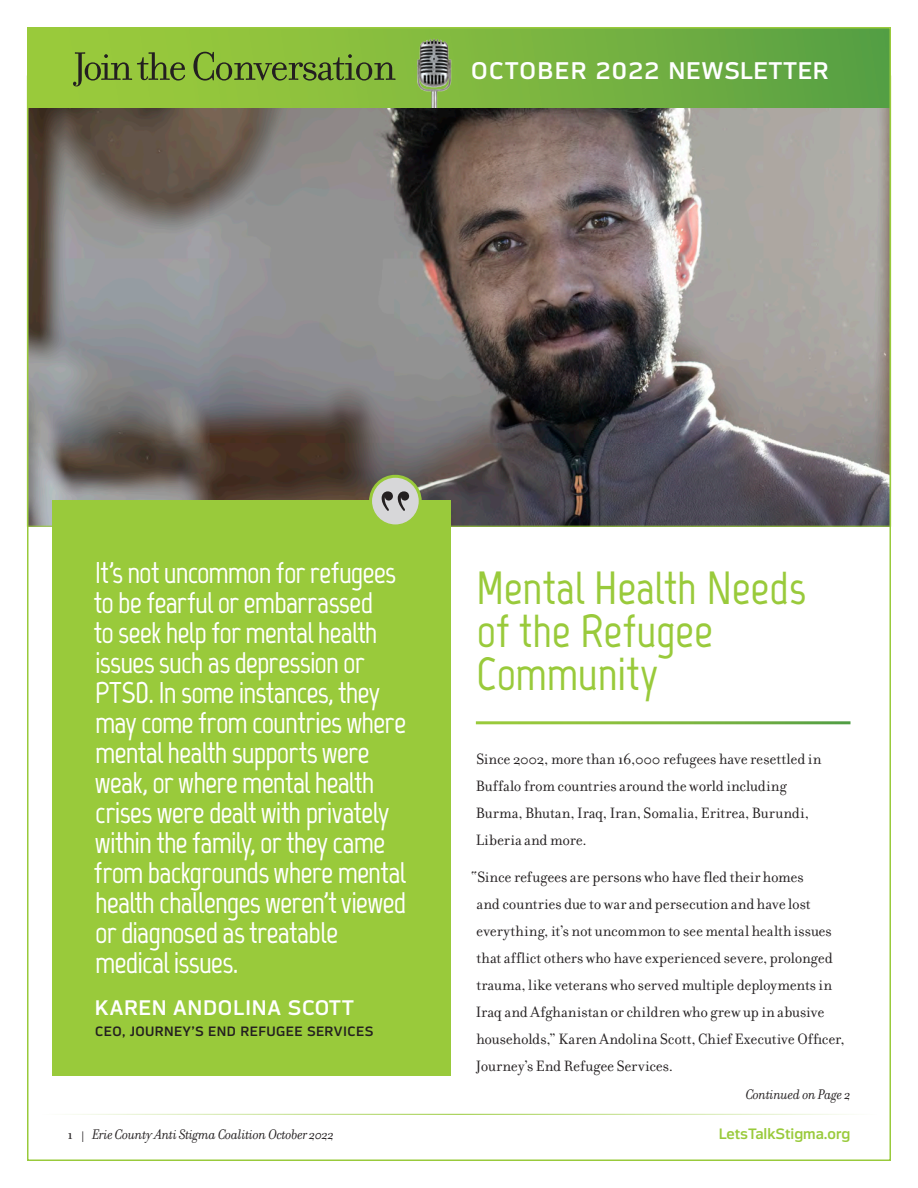
<style>
.page{position:relative;width:918px;height:1188px;background:#fff}
.page>*{position:absolute;margin:0;border:0;box-sizing:border-box;transform-origin:0 0}
.t1{font:700 46.5px/43.5px "Marvel";letter-spacing:-.005em;color:#99ca3b}
.t2{font:700 30px/30px "Marvel";letter-spacing:-.03em;color:#fff}
.t3{font:500 24px "Endzone Sans";letter-spacing:.025em;color:#fff}
.t4{font:500 21px "Endzone Sans";letter-spacing:.03em;color:#fff}
.t5{font:16.2px/27px "Filosofia";letter-spacing:-.005em;color:#231f20}
.t6{font:italic 15px "Filosofia";letter-spacing:-.02em;color:#231f20}
.t7{font:500 15px "Endzone Sans";color:#99ca3b}
.t8{font:500 13.5px "Endzone Sans";letter-spacing:.03em;color:#231f20}
.s1{font-style:normal}
</style>
<div class="page">
<img style="left:30px;top:108px;width:858px;height:417px">
<div style="left:27px;top:27px;width:864px;height:81px;background:linear-gradient(to right,#a2cf3b,#5ba244)"></div>
<img style="left:395px;top:30px;width:79px;height:78px">
<svg style="left:73px;top:52px;width:112px;height:34px;background:#7ea435"></svg>
<svg style="left:193px;top:52px;width:203px;height:29px;background:#769d36"></svg>
<div style="left:53px;top:500px;width:398px;height:575px;background:#99ca3b"></div>
<div style="left:371px;top:476px;width:49px;height:50px;background:#d7d7d9;border-radius:50%"></div>
<div style="left:369px;top:475px;width:53px;height:52px;border:3px solid #99ca3b;border-radius:50%"></div>
<svg style="left:382px;top:491px;width:27px;height:20px"></svg>
<hr style="left:27px;top:1114px;width:864px;height:1px;background:#99ca3b">
<h3 class="t3" style="left:471px;top:58px;width:359px">OCTOBER 2022 NEWSLETTER</h3>
<p class="t2" style="left:94px;top:557px;width:314px">It's not uncommon for refugees to be fearful or embarrassed<br>to seek help for mental health issues such as depression or<br>PTSD. In some instances, they may come from countries where mental health supports were weak, or where mental health crises were dealt with privately within the family, or they came from backgrounds where mental health challenges weren't viewed or diagnosed as treatable medical issues.</p>
<p class="t4" style="left:95px;top:996px;width:261px">KAREN ANDOLINA SCOTT</p>
<p class="t8" style="left:95px;top:1024px;width:280px">CEO, JOURNEY’S END REFUGEE SERVICES</p>
<h1 class="t1" style="left:476px;top:566px;width:331px">Mental Health Needs of the Refugee<br>Community</h1>
<p class="t5" style="left:476px;top:745px;width:347px">Since 2002, more than 16,000 refugees have resettled in Buffalo from countries around the world including Burma, Bhutan, Iraq, Iran, Somalia, Eritrea, Burundi, Liberia and more.</p>
<p class="t5" style="left:476px;top:864px;width:370px;text-indent:-5px">“Since refugees are persons who have fled their homes<br>and countries due to war and persecution and have lost everything, it’s not uncommon to see mental health issues that afflict others who have experienced severe, prolonged trauma, like veterans who served multiple deployments in Iraq and Afghanistan or children who grew up in abusive households,” Karen Andolina Scott, Chief Executive Officer, Journey’s End Refugee Services.</p>
<p class="t6" style="left:746px;top:1086px;width:106px">Continued on Page 2</p>
<p class="t6" style="left:68px;top:1126px;width:268px"><span class="s1">1 |</span> Erie County Anti Stigma Coalition October 2022</p>
<p class="t7" style="left:719px;top:1126px;width:133px">LetsTalkStigma.org</p>
</div>
